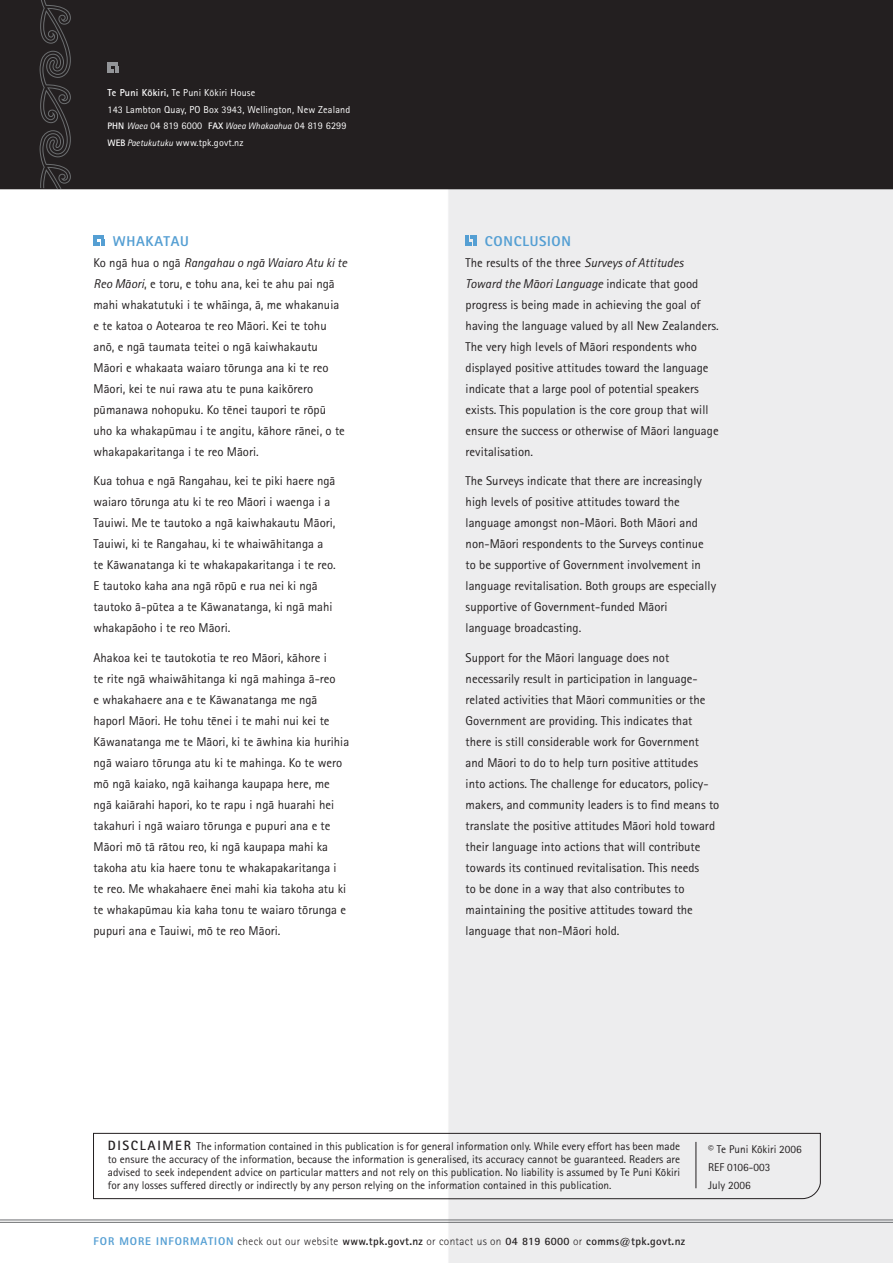
<style>
.page{position:relative;width:893px;height:1263px;background:#fff}
.page>*{position:absolute;margin:0;border:0;box-sizing:border-box;transform-origin:0 0}
.t1{font:14.25px "Rotis Sans Ex Mi";letter-spacing:.05em;color:#559fd3}
.t2{font:12.75px/21px "Rotis Sans Mi";color:#231f20}
.t3{font:11.25px/12.8px "Rotis Sans Mi";color:#231f20;text-align:justify}
.t4{font:700 11.25px "Rotis Sans Mi";letter-spacing:.03em;color:#231f20}
.t5{font:10.2px/16.5px "Rotis Sans Mi";letter-spacing:.015em;color:#fff}
.s1{font-weight:700}
.s2{font-weight:700;font-size:9.3px}
.s3{font-style:italic;font-size:9.3px}
.s4{font-style:italic}
.s5{font-weight:700;font-size:13.5px}
.s6{font-family:"Rotis Sans Ex Mi";font-weight:400;color:#559fd3}
.s7{font-weight:300}
</style>
<div class="page">
<div style="left:447px;top:189px;width:446px;height:1074px;background:#ededee"></div>
<svg style="left:0;top:1217px;width:893px;height:32px"></svg>
<div style="left:0;top:0;width:893px;height:189px;background:#231f20"></div>
<svg style="left:40px;top:0;width:31px;height:189px;background:#333032"></svg>
<svg style="left:107px;top:62px;width:11px;height:11px"></svg>
<svg style="left:93px;top:1133px;width:728px;height:66px"></svg>
<svg style="left:94px;top:235px;width:10px;height:11px"></svg>
<svg style="left:466px;top:235px;width:10px;height:11px"></svg>
<p class="t5" style="left:107px;top:85px;width:244px"><span class="s1">Te Puni Kökiri,</span> Te Puni Kökiri House<br>143 Lambton Quay, PO Box 3943, Wellington, New Zealand <span class="s2">PHN</span> <span class="s3">Waea</span> 04 819 6000 <span class="s2">FAX</span> <span class="s3">Waea Whakaahua</span> 04 819 6299<br><span class="s2">WEB</span> <span class="s3">Paetukutuku</span> www.tpk.govt.nz</p>
<p class="t1" style="left:113px;top:235px;width:77px">WHAKATAU</p>
<p class="t2" style="left:94px;top:253px;width:255px">Ko ngä hua o ngä <span class="s4">Rangahau o ngä Waiaro Atu ki te Reo Mäori</span>, e toru, e tohu ana, kei te ahu pai ngä mahi whakatutuki i te whäinga, ä, me whakanuia e te katoa o Aotearoa te reo Mäori. Kei te tohu anö, e ngä taumata teitei o ngä kaiwhakautu Mäori e whakaata waiaro törunga ana ki te reo Mäori, kei te nui rawa atu te puna kaikörero pümanawa nohopuku. Ko tënei taupori te röpü uho ka whakapümau i te angitu, kähore ränei, o te whakapakaritanga i te reo Mäori.</p>
<p class="t2" style="left:94px;top:471px;width:244px">Kua tohua e ngä Rangahau, kei te piki haere ngä waiaro törunga atu ki te reo Mäori i waenga i a Tauiwi. Me te tautoko a ngä kaiwhakautu Mäori, Tauiwi, ki te Rangahau, ki te whaiwähitanga a te Käwanatanga ki te whakapakaritanga i te reo.<br>E tautoko kaha ana ngä röpü e rua nei ki ngä tautoko ä-pütea a te Käwanatanga, ki ngä mahi whakapäoho i te reo Mäori.</p>
<p class="t2" style="left:94px;top:648px;width:257px">Ahakoa kei te tautokotia te reo Mäori, kähore i<br>te rite ngä whaiwähitanga ki ngä mahinga ä-reo<br>e whakahaere ana e te Käwanatanga me ngä haporI Mäori. He tohu tënei i te mahi nui kei te Käwanatanga me te Mäori, ki te äwhina kia hurihia ngä waiaro törunga atu ki te mahinga. Ko te wero mö ngä kaiako, ngä kaihanga kaupapa here, me ngä kaiärahi hapori, ko te rapu i ngä huarahi hei takahuri i ngä waiaro törunga e pupuri ana e te Mäori mö tä rätou reo, ki ngä kaupapa mahi ka takoha atu kia haere tonu te whakapakaritanga i te reo. Me whakahaere ënei mahi kia takoha atu ki te whakapümau kia kaha tonu te waiaro törunga e pupuri ana e Tauiwi, mö te reo Mäori.</p>
<p class="t1" style="left:485px;top:235px;width:88px">CONCLUSION</p>
<p class="t2" style="left:466px;top:253px;width:255px">The results of the three <span class="s4">Surveys of Attitudes Toward the Mäori Language</span> indicate that good progress is being made in achieving the goal of having the language valued by all New Zealanders.<br>The very high levels of Mäori respondents who displayed positive attitudes toward the language indicate that a large pool of potential speakers exists. This population is the core group that will ensure the success or otherwise of Mäori language revitalisation.</p>
<p class="t2" style="left:466px;top:471px;width:252px">The Surveys indicate that there are increasingly high levels of positive attitudes toward the language amongst non-Mäori. Both Mäori and non-Mäori respondents to the Surveys continue to be supportive of Government involvement in language revitalisation. Both groups are especially supportive of Government-funded Mäori language broadcasting.</p>
<p class="t2" style="left:466px;top:648px;width:255px">Support for the Mäori language does not necessarily result in participation in language&shy;related activities that Mäori communities or the Government are providing. This indicates that there is still considerable work for Government and Mäori to do to help turn positive attitudes into actions. The challenge for educators, policy&shy;makers, and community leaders is to find means to translate the positive attitudes Mäori hold toward their language into actions that will contribute towards its continued revitalisation. This needs<br>to be done in a way that also contributes to maintaining the positive attitudes toward the language that non-Mäori hold.</p>
<p class="t3" style="left:108px;top:1141px;width:574px"><span class="s5">DISCLAIMER</span> The information contained in this publication is for general information only. While every effort has been made to ensure the accuracy of the information, because the information is generalised, its accuracy cannot be guaranteed. Readers are advised to seek independent advice on particular matters and not rely on this publication. No liability is assumed by Te Puni Kökiri for any losses suffered directly or indirectly by any person relying on the information contained in this publication.</p>
<p class="t3" style="left:708px;top:1140px;width:95px;line-height:18px;text-align:left">© Te Puni Kökiri 2006<br>REF 0106-003<br>July 2006</p>
<p class="t4" style="left:94px;top:1237px;width:593px"><span class="s6">FOR MORE INFORMATION</span> <span class="s7">check out our website</span> www.tpk.govt.nz <span class="s7">or contact us on</span> 04 819 6000 <span class="s7">or</span> comms@tpk.govt.nz</p>
</div>
